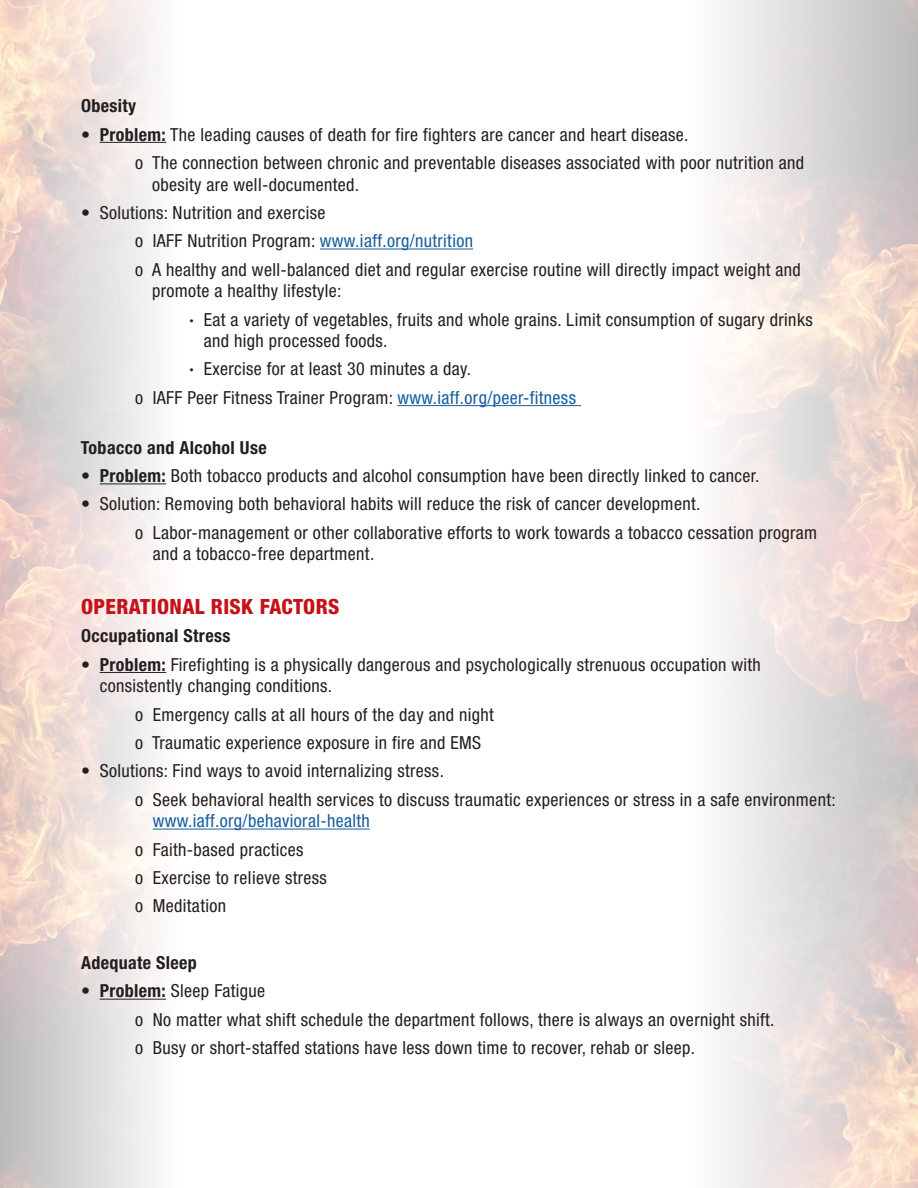
<style>
.page{position:relative;width:918px;height:1188px;background:#fff}
.page>*{position:absolute;margin:0;border:0;box-sizing:border-box;transform-origin:0 0}
.subhead{font:800 condensed 21px "Helvetica Neue LT Std";letter-spacing:.02em;color:#c4121a}
.bullets{font:condensed 18px/21.6px "Helvetica Neue LT Std";letter-spacing:.02em;color:#231f20}
.bullets-2{font:700 condensed 18px "Helvetica Neue LT Std";letter-spacing:.02em;color:#231f20}
.s1{font-weight:700}
.s2{color:#175d9e}
.s3{font-weight:700;font-stretch:normal}
</style>
<div class="page">
<hr style="left:100px;top:142px;width:66px;height:1px;background:#231f20">
<hr style="left:320px;top:249px;width:153px;height:1px;background:#175d9e">
<hr style="left:397px;top:405px;width:184px;height:1px;background:#175d9e">
<hr style="left:100px;top:483px;width:66px;height:1px;background:#231f20">
<hr style="left:100px;top:672px;width:66px;height:1px;background:#231f20">
<hr style="left:153px;top:829px;width:217px;height:1px;background:#175d9e">
<hr style="left:100px;top:999px;width:66px;height:1px;background:#231f20">
<p class="bullets-2" style="left:81px;top:95px;width:57px">Obesity</p>
<p class="bullets" style="left:81px;top:123px;width:609px">• <span class="s1">Problem:</span> The leading causes of death for fire fighters are cancer and heart disease.</p>
<p class="bullets" style="left:152px;top:152px;width:654px;text-indent:-17px">o The connection between chronic and preventable diseases associated with poor nutrition and obesity are well-documented.</p>
<p class="bullets" style="left:81px;top:202px;width:246px">• Solutions: Nutrition and exercise</p>
<p class="bullets" style="left:135px;top:230px;width:340px">o IAFF Nutrition Program: <span class="s2">www.iaff.org/nutrition</span></p>
<p class="bullets" style="left:152px;top:258px;width:650px;text-indent:-17px">o A healthy and well-balanced diet and regular exercise routine will directly impact weight and promote a healthy lifestyle:</p>
<p class="bullets" style="left:204px;top:308px;width:610px;text-indent:-15px"><span class="s3">·</span> Eat a variety of vegetables, fruits and whole grains. Limit consumption of sugary drinks and high processed foods.</p>
<p class="bullets" style="left:189px;top:358px;width:284px"><span class="s3">·</span> Exercise for at least 30 minutes a day.</p>
<p class="bullets" style="left:135px;top:387px;width:442px">o IAFF Peer Fitness Trainer Program: <span class="s2">www.iaff.org/peer-fitness</span></p>
<p class="bullets-2" style="left:81px;top:436px;width:187px">Tobacco and Alcohol Use</p>
<p class="bullets" style="left:81px;top:465px;width:680px">• <span class="s1">Problem:</span> Both tobacco products and alcohol consumption have been directly linked to cancer.</p>
<p class="bullets" style="left:81px;top:493px;width:621px">• Solution: Removing both behavioral habits will reduce the risk of cancer development.</p>
<p class="bullets" style="left:153px;top:522px;width:666px;text-indent:-18px">o Labor-management or other collaborative efforts to work towards a tobacco cessation program and a tobacco-free department.</p>
<p class="subhead" style="left:81px;top:593px;width:260px">OPERATIONAL RISK FACTORS</p>
<p class="bullets-2" style="left:81px;top:625px;width:151px">Occupational Stress</p>
<p class="bullets" style="left:100px;top:653px;width:663px;text-indent:-19px">• <span class="s1">Problem:</span> Firefighting is a physically dangerous and psychologically strenuous occupation with consistently changing conditions.</p>
<p class="bullets" style="left:135px;top:703px;width:360px">o Emergency calls at all hours of the day and night</p>
<p class="bullets" style="left:135px;top:732px;width:348px">o Traumatic experience exposure in fire and EMS</p>
<p class="bullets" style="left:81px;top:760px;width:364px">• Solutions: Find ways to avoid internalizing stress.</p>
<p class="bullets" style="left:153px;top:788px;width:684px;text-indent:-18px">o Seek behavioral health services to discuss traumatic experiences or stress in a safe environment: <span class="s2">www.iaff.org/behavioral-health</span></p>
<p class="bullets" style="left:135px;top:838px;width:170px">o Faith-based practices</p>
<p class="bullets" style="left:135px;top:867px;width:193px">o Exercise to relieve stress</p>
<p class="bullets" style="left:135px;top:895px;width:93px">o Meditation</p>
<p class="bullets-2" style="left:81px;top:952px;width:117px">Adequate Sleep</p>
<p class="bullets" style="left:81px;top:980px;width:186px">• <span class="s1">Problem:</span> Sleep Fatigue</p>
<p class="bullets" style="left:135px;top:1008px;width:641px">o No matter what shift schedule the department follows, there is always an overnight shift.</p>
<p class="bullets" style="left:135px;top:1037px;width:562px">o Busy or short-staffed stations have less down time to recover, rehab or sleep.</p>
</div>
